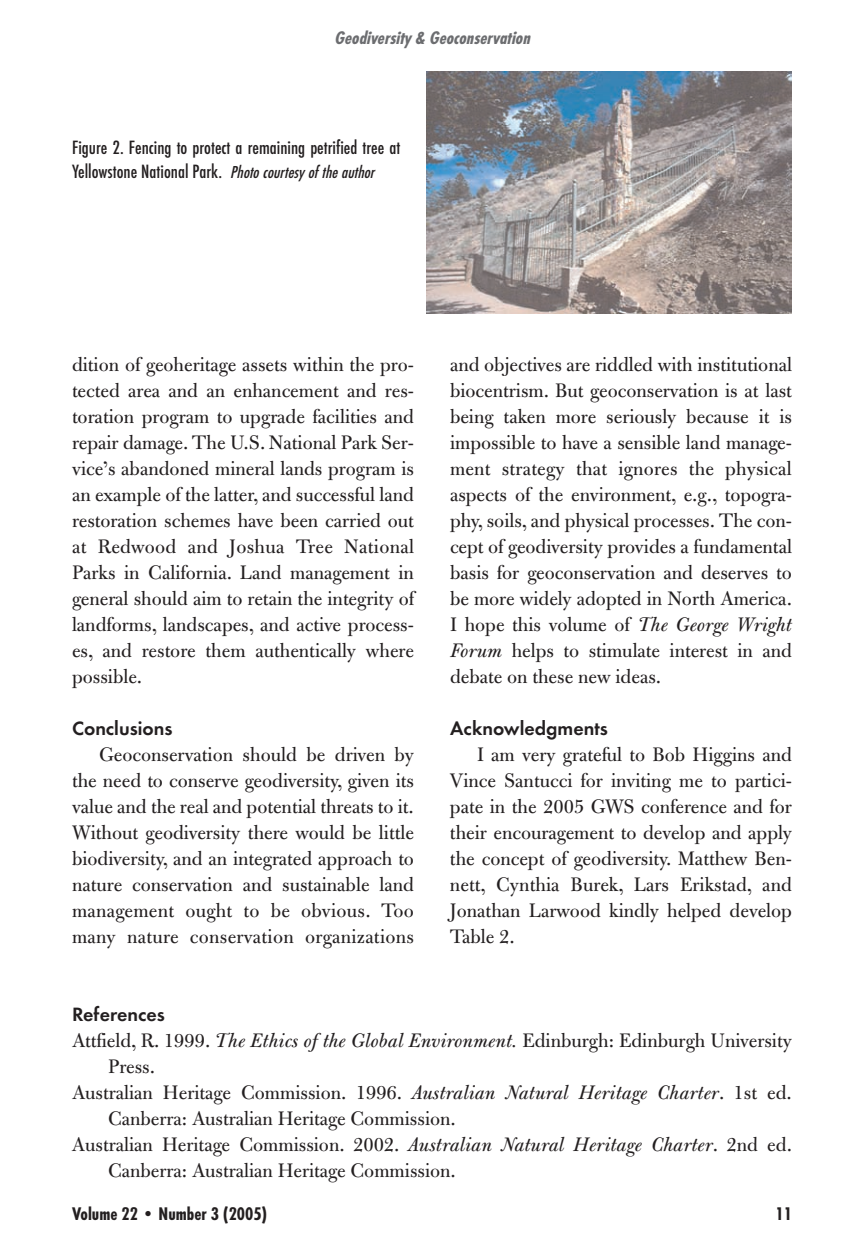
<style>
.page{position:relative;width:864px;height:1260px;background:#fff}
.page>*{position:absolute;margin:0;border:0;box-sizing:border-box;transform-origin:0 0}
.t1{font:21px/26px "Bulmer";color:#231f20;text-align:justify}
.t2{font:20px/24px "Function Cond";color:#231f20}
.t3{font:700 20px "Function";color:#231f20}
.t4{font:italic 700 19px "Function Cond";color:#6c6d70}
.t5{font:700 19px "Function Cond";color:#231f20}
.s1{font-style:italic;font-size:18px}
.s2{font-style:italic}
</style>
<div class="page">
<img style="left:427px;top:72px;width:365px;height:242px">
<p class="t4" style="left:334px;top:26px;width:197px">Geodiversity &amp; Geoconservation</p>
<p class="t2" style="left:72px;top:135px;width:330px">Figure 2. Fencing to protect a remaining petrified tree at<br>Yellowstone National Park. <span class="s1">Photo courtesy of the author</span></p>
<p class="t1" style="left:72px;top:354px;width:344px">dition of geoheritage assets within the pro&shy;tected area and an enhancement and res&shy;toration program to upgrade facilities and repair damage. The U.S. National Park Ser&shy;vice’s abandoned mineral lands program is an example of the latter, and successful land restoration schemes have been carried out at Redwood and Joshua Tree National Parks in California. Land management in general should aim to retain the integrity of landforms, landscapes, and active process&shy;es, and restore them authentically where possible.</p>
<p class="t3" style="left:72px;top:716px;width:102px">Conclusions</p>
<p class="t1" style="left:72px;top:744px;width:344px;text-indent:27px">Geoconservation should be driven by the need to conserve geodiversity, given its value and the real and potential threats to it.<br>Without geodiversity there would be little biodiversity, and an integrated approach to nature conservation and sustainable land management ought to be obvious. Too many nature conservation organizations</p>
<p class="t1" style="left:450px;top:354px;width:344px">and objectives are riddled with institutional biocentrism. But geoconservation is at last being taken more seriously because it is impossible to have a sensible land manage&shy;ment strategy that ignores the physical aspects of the environment, e.g., topogra&shy;phy, soils, and physical processes. The con&shy;cept of geodiversity provides a fundamental basis for geoconservation and deserves to be more widely adopted in North America.<br>I hope this volume of <span class="s2">The George Wright Forum</span> helps to stimulate interest in and debate on these new ideas.</p>
<p class="t3" style="left:450px;top:716px;width:159px">Acknowledgments</p>
<p class="t1" style="left:450px;top:744px;width:344px;text-indent:27px">I am very grateful to Bob Higgins and Vince Santucci for inviting me to partici&shy;pate in the 2005 GWS conference and for their encouragement to develop and apply the concept of geodiversity. Matthew Ben&shy;nett, Cynthia Burek, Lars Erikstad, and Jonathan Larwood kindly helped develop Table 2.</p>
<p class="t3" style="left:72px;top:1002px;width:95px">References</p>
<p class="t1" style="left:72px;top:1029px;width:722px">Attfield, R. 1999. <span class="s2">The Ethics of the Global Environment.</span> Edinburgh: Edinburgh University</p>
<p class="t1" style="left:108px;top:1055px;width:49px">Press.</p>
<p class="t1" style="left:72px;top:1081px;width:721px">Australian Heritage Commission. 1996. <span class="s2">Australian Natural Heritage Charter</span>. 1st ed.</p>
<p class="t1" style="left:108px;top:1107px;width:349px">Canberra: Australian Heritage Commission.</p>
<p class="t1" style="left:72px;top:1133px;width:722px">Australian Heritage Commission. 2002. <span class="s2">Australian Natural Heritage Charter</span>. 2nd ed.</p>
<p class="t1" style="left:108px;top:1159px;width:349px">Canberra: Australian Heritage Commission.</p>
<p class="t5" style="left:72px;top:1203px;width:197px">Volume 22 • Number 3 (2005)</p>
<p class="t5" style="left:776px;top:1203px;width:18px">11</p>
</div>
